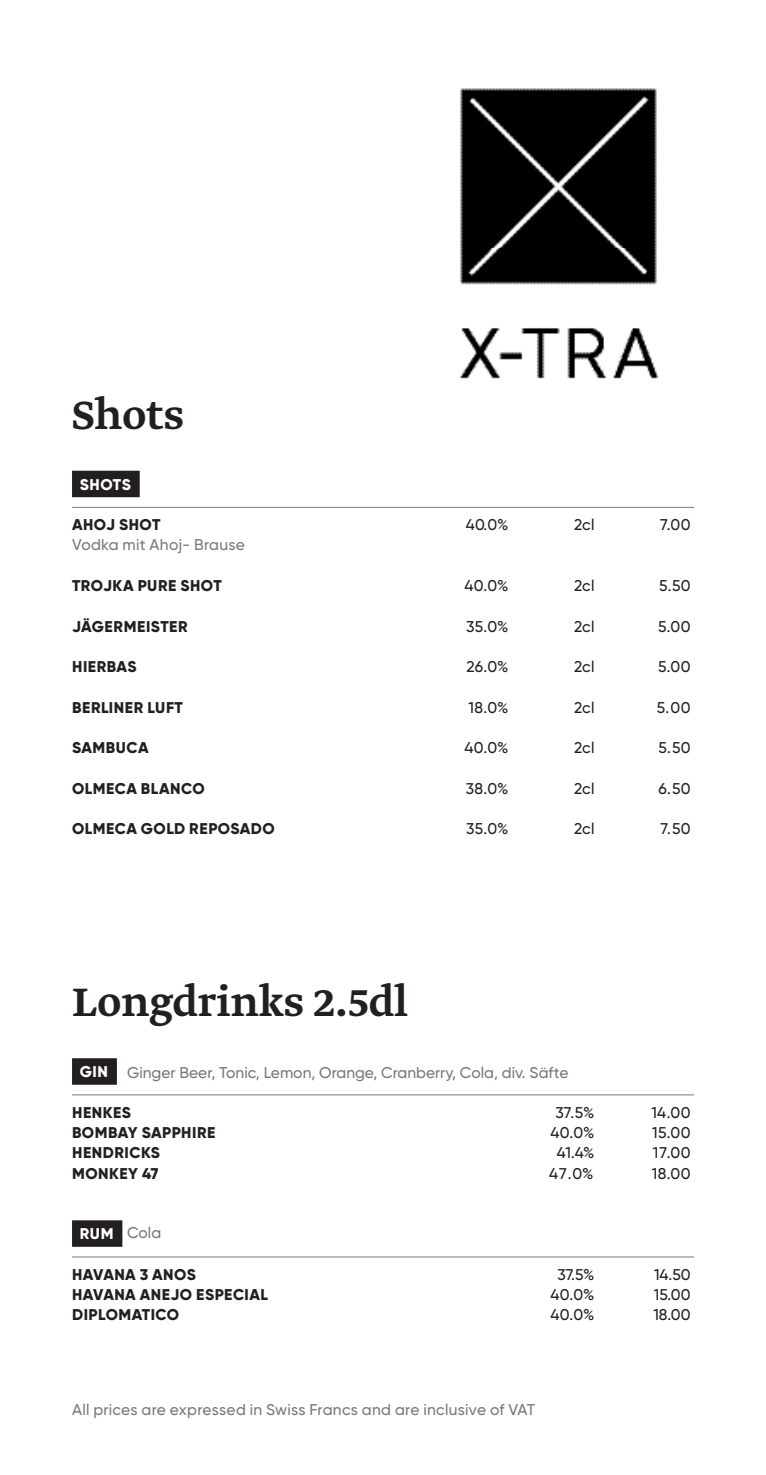
<style>
.page{position:relative;width:766px;height:1475px;background:#fff}
.page>*{position:absolute;margin:0;border:0;box-sizing:border-box;transform-origin:0 0}
.t1{font:500 46.8px "Greta Text";color:#231f20}
.t2{font:800 15.6px "Gilroy";letter-spacing:.03em;color:#231f20}
.t3{font:500 15.6px "Gilroy";letter-spacing:.015em;color:#231f20}
.t4{font:500 15.6px "Gilroy";letter-spacing:.005em;color:#76787b}
.t5{font:800 15.6px "Gilroy";letter-spacing:.03em;color:#fff}
</style>
<div class="page">
<div style="left:72px;top:470px;width:68px;height:27px;background:#231f20"></div>
<hr style="left:72px;top:507px;width:621px;height:1px;background:#76787b">
<div style="left:72px;top:1058px;width:45px;height:26px;background:#231f20"></div>
<hr style="left:72px;top:1094px;width:621px;height:1px;background:#76787b">
<div style="left:72px;top:1220px;width:50px;height:26px;background:#231f20"></div>
<hr style="left:72px;top:1256px;width:621px;height:1px;background:#76787b">
<img style="left:460px;top:88px;width:199px;height:291px">
<p class="t1" style="left:72px;top:387px;width:113px">Shots</p>
<p class="t5" style="left:80px;top:474px;width:52px">SHOTS</p>
<p class="t2" style="left:72px;top:515px;width:90px">AHOJ SHOT</p>
<p class="t3" style="left:465px;top:515px;width:44px">40.0%</p>
<p class="t3" style="left:574px;top:515px;width:22px">2cl</p>
<p class="t3" style="left:660px;top:515px;width:32px">7.00</p>
<p class="t4" style="left:72px;top:535px;width:174px">Vodka mit Ahoj- Brause</p>
<p class="t2" style="left:72px;top:575px;width:151px">TROJKA PURE SHOT</p>
<p class="t3" style="left:464px;top:576px;width:45px">40.0%</p>
<p class="t3" style="left:574px;top:576px;width:22px">2cl</p>
<p class="t3" style="left:659px;top:576px;width:33px">5.50</p>
<p class="t2" style="left:72px;top:616px;width:117px">JÄGERMEISTER</p>
<p class="t3" style="left:466px;top:616px;width:44px">35.0%</p>
<p class="t3" style="left:574px;top:616px;width:22px">2cl</p>
<p class="t3" style="left:657px;top:616px;width:34px">5.00</p>
<p class="t2" style="left:72px;top:656px;width:66px">HIERBAS</p>
<p class="t3" style="left:466px;top:657px;width:43px">26.0%</p>
<p class="t3" style="left:574px;top:657px;width:22px">2cl</p>
<p class="t3" style="left:657px;top:657px;width:34px">5.00</p>
<p class="t2" style="left:72px;top:697px;width:112px">BERLINER LUFT</p>
<p class="t3" style="left:468px;top:697px;width:41px">18.0%</p>
<p class="t3" style="left:574px;top:697px;width:22px">2cl</p>
<p class="t3" style="left:656px;top:697px;width:35px">5.00</p>
<p class="t2" style="left:72px;top:737px;width:78px">SAMBUCA</p>
<p class="t3" style="left:464px;top:738px;width:45px">40.0%</p>
<p class="t3" style="left:574px;top:738px;width:22px">2cl</p>
<p class="t3" style="left:658px;top:738px;width:34px">5.50</p>
<p class="t2" style="left:72px;top:778px;width:134px">OLMECA BLANCO</p>
<p class="t3" style="left:465px;top:778px;width:44px">38.0%</p>
<p class="t3" style="left:574px;top:778px;width:22px">2cl</p>
<p class="t3" style="left:658px;top:778px;width:34px">6.50</p>
<p class="t2" style="left:72px;top:818px;width:204px">OLMECA GOLD REPOSADO</p>
<p class="t3" style="left:466px;top:819px;width:44px">35.0%</p>
<p class="t3" style="left:574px;top:819px;width:22px">2cl</p>
<p class="t3" style="left:660px;top:819px;width:32px">7.50</p>
<p class="t1" style="left:72px;top:974px;width:337px">Longdrinks 2.5dl</p>
<p class="t5" style="left:80px;top:1061px;width:30px">GIN</p>
<p class="t2" style="left:72px;top:1102px;width:60px">HENKES</p>
<p class="t3" style="left:555px;top:1102px;width:41px">37.5%</p>
<p class="t3" style="left:651px;top:1102px;width:40px">14.00</p>
<p class="t2" style="left:72px;top:1122px;width:145px">BOMBAY SAPPHIRE</p>
<p class="t3" style="left:550px;top:1122px;width:45px">40.0%</p>
<p class="t3" style="left:651px;top:1122px;width:40px">15.00</p>
<p class="t2" style="left:72px;top:1142px;width:89px">HENDRICKS</p>
<p class="t3" style="left:556px;top:1142px;width:39px">41.4%</p>
<p class="t3" style="left:652px;top:1142px;width:39px">17.00</p>
<p class="t2" style="left:72px;top:1162px;width:88px">MONKEY 47</p>
<p class="t3" style="left:549px;top:1163px;width:46px">47.0%</p>
<p class="t3" style="left:651px;top:1163px;width:40px">18.00</p>
<p class="t4" style="left:127px;top:1062px;width:443px">Ginger Beer, Tonic, Lemon, Orange, Cranberry, Cola, div. Säfte</p>
<p class="t4" style="left:127px;top:1222px;width:36px">Cola</p>
<p class="t5" style="left:80px;top:1223px;width:35px">RUM</p>
<p class="t2" style="left:72px;top:1264px;width:125px">HAVANA 3 ANOS</p>
<p class="t3" style="left:557px;top:1264px;width:38px">37.5%</p>
<p class="t3" style="left:654px;top:1264px;width:38px">14.50</p>
<p class="t2" style="left:72px;top:1284px;width:197px">HAVANA ANEJO ESPECIAL</p>
<p class="t3" style="left:550px;top:1284px;width:45px">40.0%</p>
<p class="t3" style="left:653px;top:1284px;width:38px">15.00</p>
<p class="t2" style="left:72px;top:1304px;width:108px">DIPLOMATICO</p>
<p class="t3" style="left:550px;top:1304px;width:45px">40.0%</p>
<p class="t3" style="left:653px;top:1304px;width:39px">18.00</p>
<p class="t4" style="left:72px;top:1399px;width:464px">All prices are expressed in Swiss Francs and are inclusive of VAT</p>
</div>
